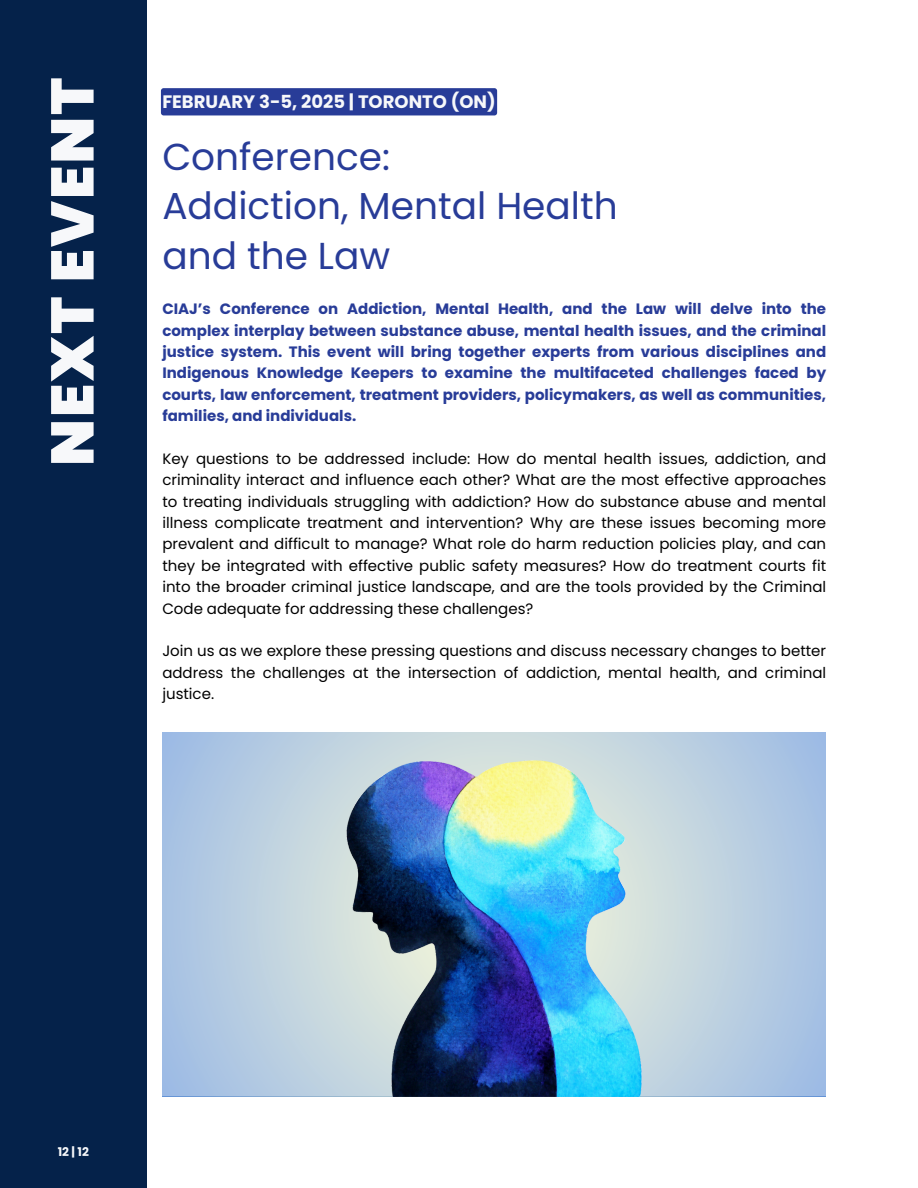
<style>
.page{position:relative;width:918px;height:1188px;background:#fff}
.page>*{position:absolute;margin:0;border:0;box-sizing:border-box;transform-origin:0 0}
.t1{font:900 60px "Poppins";letter-spacing:.035em;color:#f7f8fa}
.t2{font:37.5px/49.5px "Poppins";color:#283c98}
.t3{font:700 18px "Poppins";color:#f7f8fa}
.t4{font:15px/21.3px "Poppins";color:#000;text-align:justify}
.t5{font:700 15px/21.3px "Poppins";color:#283c98;text-align:justify}
.t6{font:700 12px "Poppins";color:#f7f8fa}
</style>
<div class="page">
<div style="left:0;top:0;width:146px;height:1188px;background:#05224a"></div>
<div style="left:161px;top:88px;width:336px;height:27px;background:#283c98"></div>
<svg style="left:162px;top:733px;width:664px;height:363px;background:#bacee0"></svg>
<img style="left:347px;top:761px;width:294px;height:335px">
<h1 class="t1" style="left:31px;top:466px;width:390px;rotate:-90deg">NEXT EVENT</h1>
<h2 class="t3" style="left:162px;top:89px;width:335px">FEBRUARY 3-5, 2025 | TORONTO (ON)</h2>
<h3 class="t2" style="left:162px;top:132px;width:457px">Conference:<br>Addiction, Mental Health and the Law</h3>
<h4 class="t5" style="left:162px;top:298px;width:665px">CIAJ’s Conference on Addiction, Mental Health, and the Law will delve into the complex interplay between substance abuse, mental health issues, and the criminal justice system. This event will bring together experts from various disciplines and Indigenous Knowledge Keepers to examine the multifaceted challenges faced by courts, law enforcement, treatment providers, policymakers, as well as communities, families, and individuals.</h4>
<h5 class="t4" style="left:162px;top:448px;width:665px">Key questions to be addressed include: How do mental health issues, addiction, and criminality interact and influence each other? What are the most effective approaches to treating individuals struggling with addiction? How do substance abuse and mental illness complicate treatment and intervention? Why are these issues becoming more prevalent and difficult to manage? What role do harm reduction policies play, and can they be integrated with effective public safety measures? How do treatment courts fit into the broader criminal justice landscape, and are the tools provided by the Criminal Code adequate for addressing these challenges?</h5>
<h5 class="t4" style="left:162px;top:640px;width:665px">Join us as we explore these pressing questions and discuss necessary changes to better address the challenges at the intersection of addiction, mental health, and criminal justice.</h5>
<p class="t6" style="left:58px;top:1144px;width:33px">12|12</p>
</div>
